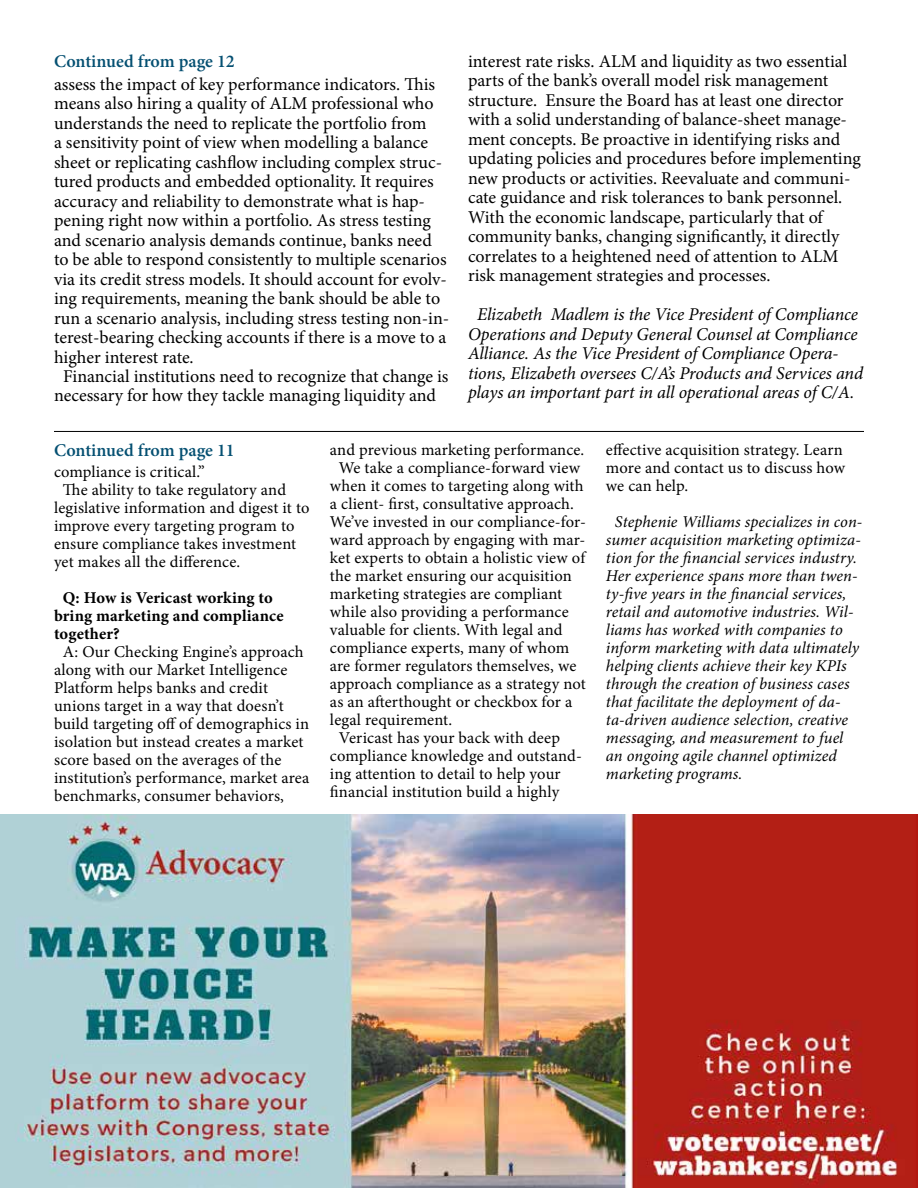
<style>
.page{position:relative;width:918px;height:1188px;background:#fff}
.page>*{position:absolute;margin:0;border:0;box-sizing:border-box;transform-origin:0 0}
.t1{font:18px/19.5px "Minion Pro";color:#000}
.t2{font:italic 18px/19.5px "Minion Pro";letter-spacing:-.005em;color:#000}
.t3{font:600 18px "Minion Pro";color:#055072}
.t4{font:16.5px/18px "Minion Pro";letter-spacing:.005em;color:#000}
.t5{font:italic 16.5px/18px "Minion Pro";color:#000}
.t6{font:700 16.5px/18px "Minion Pro";letter-spacing:.01em;color:#000}
</style>
<div class="page">
<hr style="left:54px;top:431px;width:810px;height:1px;background:#000">
<img style="left:0;top:815px;width:918px;height:373px">
<p class="t3" style="left:54px;top:49px;width:182px">Continued from page 12</p>
<p class="t1" style="left:54px;top:74px;width:383px">assess the impact of key performance indicators. This</p>
<p class="t1" style="left:54px;top:94px;width:381px">means also hiring a quality of ALM professional who</p>
<p class="t1" style="left:54px;top:113px;width:374px">understands the need to replicate the portfolio from</p>
<p class="t1" style="left:54px;top:133px;width:376px">a sensitivity point of view when modelling a balance</p>
<p class="t1" style="left:54px;top:152px;width:390px">sheet or replicating cashflow including complex struc-</p>
<p class="t1" style="left:54px;top:172px;width:381px">tured products and embedded optionality. It requires</p>
<p class="t1" style="left:54px;top:191px;width:373px">accuracy and reliability to demonstrate what is hap-</p>
<p class="t1" style="left:54px;top:211px;width:378px">pening right now within a portfolio. As stress testing</p>
<p class="t1" style="left:54px;top:230px;width:379px">and scenario analysis demands continue, banks need</p>
<p class="t1" style="left:54px;top:250px;width:394px">to be able to respond consistently to multiple scenarios</p>
<p class="t1" style="left:54px;top:269px;width:395px">via its credit stress models. It should account for evolv-</p>
<p class="t1" style="left:54px;top:289px;width:388px">ing requirements, meaning the bank should be able to</p>
<p class="t1" style="left:54px;top:308px;width:397px">run a scenario analysis, including stress testing non-in-</p>
<p class="t1" style="left:54px;top:328px;width:394px">terest-bearing checking accounts if there is a move to a</p>
<p class="t1" style="left:54px;top:347px;width:141px">higher interest rate.</p>
<p class="t1" style="left:63px;top:367px;width:387px">Financial institutions need to recognize that change is</p>
<p class="t1" style="left:54px;top:386px;width:384px">necessary for how they tackle managing liquidity and</p>
<p class="t1" style="left:468px;top:52px;width:394px">interest rate risks. ALM and liquidity as two essential parts of the bank’s overall model risk management structure. Ensure the Board has at least one director with a solid understanding of balance-sheet manage&shy;ment concepts. Be proactive in identifying risks and updating policies and procedures before implementing new products or activities. Reevaluate and communi&shy;cate guidance and risk tolerances to bank personnel.<br>With the economic landscape, particularly that of community banks, changing significantly, it directly correlates to a heightened need of attention to ALM risk management strategies and processes.</p>
<p class="t2" style="left:468px;top:305px;width:397px;text-indent:9px">Elizabeth Madlem is the Vice President of Compliance Operations and Deputy General Counsel at Compliance Alliance. As the Vice President of Compliance Opera&shy;tions, Elizabeth oversees C/A’s Products and Services and plays an important part in all operational areas of C/A.</p>
<p class="t3" style="left:54px;top:438px;width:182px">Continued from page 11</p>
<p class="t4" style="left:54px;top:463px;width:152px">compliance is critical.”</p>
<p class="t4" style="left:63px;top:481px;width:225px">The ability to take regulatory and</p>
<p class="t4" style="left:54px;top:499px;width:257px">legislative information and digest it to</p>
<p class="t4" style="left:54px;top:517px;width:242px">improve every targeting program to</p>
<p class="t4" style="left:54px;top:535px;width:244px">ensure compliance takes investment</p>
<p class="t4" style="left:54px;top:553px;width:188px">yet makes all the difference.</p>
<p class="t6" style="left:54px;top:589px;width:231px;text-indent:9px">Q: How is Vericast working to bring marketing and compliance together?</p>
<p class="t4" style="left:54px;top:643px;width:257px;text-indent:9px">A: Our Checking Engine’s approach along with our Market Intelligence Platform helps banks and credit unions target in a way that doesn’t build targeting off of demographics in isolation but instead creates a market score based on the averages of the institution’s performance, market area benchmarks, consumer behaviors,</p>
<p class="t4" style="left:330px;top:441px;width:256px">and previous marketing performance.</p>
<p class="t4" style="left:339px;top:459px;width:243px">We take a compliance-forward view</p>
<p class="t4" style="left:330px;top:477px;width:255px">when it comes to targeting along with</p>
<p class="t4" style="left:330px;top:495px;width:245px">a client- first, consultative approach.</p>
<p class="t4" style="left:330px;top:513px;width:257px">We’ve invested in our compliance-for-</p>
<p class="t4" style="left:330px;top:531px;width:257px">ward approach by engaging with mar-</p>
<p class="t4" style="left:330px;top:549px;width:257px">ket experts to obtain a holistic view of</p>
<p class="t4" style="left:330px;top:567px;width:243px">the market ensuring our acquisition</p>
<p class="t4" style="left:330px;top:585px;width:234px">marketing strategies are compliant</p>
<p class="t4" style="left:330px;top:603px;width:240px">while also providing a performance</p>
<p class="t4" style="left:330px;top:621px;width:234px">valuable for clients. With legal and</p>
<p class="t4" style="left:330px;top:639px;width:241px">compliance experts, many of whom</p>
<p class="t4" style="left:330px;top:657px;width:248px">are former regulators themselves, we</p>
<p class="t4" style="left:330px;top:675px;width:257px">approach compliance as a strategy not</p>
<p class="t4" style="left:330px;top:693px;width:244px">as an afterthought or checkbox for a</p>
<p class="t4" style="left:330px;top:711px;width:124px">legal requirement.</p>
<p class="t4" style="left:339px;top:729px;width:223px">Vericast has your back with deep</p>
<p class="t4" style="left:330px;top:747px;width:254px">compliance knowledge and outstand-</p>
<p class="t4" style="left:330px;top:765px;width:232px">ing attention to detail to help your</p>
<p class="t4" style="left:330px;top:783px;width:231px">financial institution build a highly</p>
<p class="t4" style="left:606px;top:441px;width:241px">effective acquisition strategy. Learn more and contact us to discuss how we can help.</p>
<p class="t5" style="left:606px;top:513px;width:258px;text-indent:9px">Stephenie Williams specializes in con&shy;sumer acquisition marketing optimiza&shy;tion for the financial services industry.<br>Her experience spans more than twen&shy;ty-five years in the financial services, retail and automotive industries. Wil&shy;liams has worked with companies to inform marketing with data ultimately helping clients achieve their key KPIs through the creation of business cases that facilitate the deployment of da&shy;ta-driven audience selection, creative messaging, and measurement to fuel an ongoing agile channel optimized marketing programs.</p>
</div>
